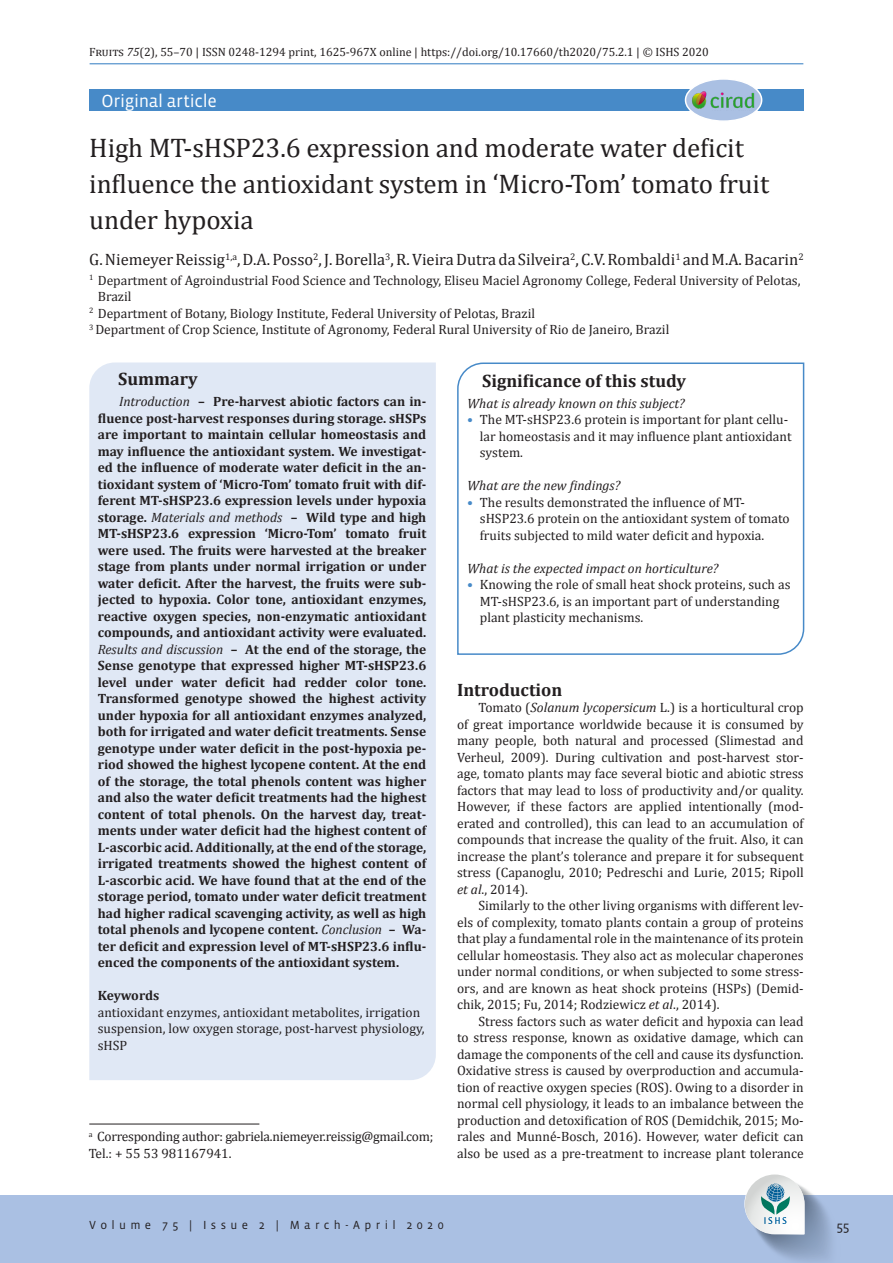
<style>
.page{position:relative;width:893px;height:1263px;background:#fff}
.page>*{position:absolute;margin:0;border:0;box-sizing:border-box;transform-origin:0 0}
.E1_titel{font:27px/36px "Cambria";letter-spacing:-.005em;color:#231f20}
.E5_kop_12{font:700 18px "Cambria";color:#231f20}
.E2_Diap_kop{font:18px "Vista Sans OT";letter-spacing:-.02em;color:#fff}
.E2_auteurs{font:16.5px "Cambria";color:#231f20}
.E2_sum_tekst{font:700 13.5px/16.5px "Cambria";color:#231f20;text-align:justify}
.E4_tekst_inspringen{font:13.5px/16.5px "Cambria";color:#231f20;text-align:justify}
.E3_tekst_niet_inspri{font:13.5px/16.5px "Cambria";color:#231f20}
.E8_tekst_bullits{font:13.5px/16.5px "Cambria";color:#231f20}
.E9_tekst_bullits_cur{font:italic 13.5px "Cambria";color:#231f20}
.E3_tekst_niet_inspri-2{font:13.5px "Cambria";letter-spacing:-.02em;color:#231f20}
.E6_kop_9_vet{font:700 13.5px "Cambria";letter-spacing:-.015em;color:#231f20}
.t1{font:13.5px "Vista Sans OT";color:#231f20}
.E2_Header{font:12px "Cambria";color:#231f20}
.t2{font:12px "Vista Sans OT";letter-spacing:.365em;color:#231f20}
.s1{font-style:italic}
.s2{font-weight:400;font-style:italic}
.s3{color:#478ac8}
</style>
<div class="page">
<div style="left:0;top:1195px;width:893px;height:68px;background:#aac0e3"></div>
<svg style="left:744px;top:1174px;width:88px;height:87px"></svg>
<hr style="left:90px;top:63px;width:713px;height:1px;background:#478ac8">
<div style="left:89px;top:89px;width:715px;height:22px;background:#478ac8"></div>
<div style="left:89px;top:362px;width:347px;height:718px;background:#e0e8f5"></div>
<div style="left:685px;top:79px;width:77px;height:42px;background:#aac0e3;border-radius:50%"></div>
<img style="left:689px;top:90px;width:70px;height:20px">
<div style="left:685px;top:78px;width:77px;height:44px;border:2px solid #fff;border-radius:50%"></div>
<svg style="left:457px;top:362px;width:348px;height:293px"></svg>
<hr style="left:89px;top:1124px;width:170px;height:1px;background:#231f20">
<p class="E2_Header" style="left:89px;top:45px;width:621px">Fruits <span class="s1">75</span>(2), 55–70 | ISSN 0248-1294 print, 1625-967X online | https://doi.org/10.17660/th2020/75.2.1 | © ISHS 2020</p>
<p class="E2_Diap_kop" style="left:101px;top:91px;width:117px">Original article</p>
<p class="E1_titel" style="left:89px;top:130px;width:681px">High MT-sHSP23.6 expression and moderate water deficit influence the antioxidant system in ‘Micro-Tom’ tomato fruit under hypoxia</p>
<p class="E2_auteurs" style="left:89px;top:249px;width:716px">G.NiemeyerReissig<sup>1,a</sup>, D.A.Posso<sup>2</sup>, J.Borella<sup>3</sup>, R.VieiraDutrada Silveira<sup>2</sup>, C.V.Rombaldi<sup>1</sup> and M.A.Bacarin<sup>2</sup></p>
<p class="E3_tekst_niet_inspri" style="left:98px;top:272px;width:704px;text-indent:-8px"><sup>1</sup> Department of Agroindustrial Food Science and Technology, Eliseu Maciel Agronomy College, Federal University of Pelotas,<br>Brazil</p>
<p class="E3_tekst_niet_inspri" style="left:89px;top:305px;width:447px"><sup>2</sup> Department of Botany, Biology Institute, Federal University of Pelotas, Brazil</p>
<p class="E3_tekst_niet_inspri" style="left:89px;top:321px;width:582px"><sup>3</sup> Department of Crop Science, Institute of Agronomy, Federal Rural University of Rio de Janeiro, Brazil</p>
<p class="E5_kop_12" style="left:118px;top:368px;width:81px">Summary</p>
<p class="E2_sum_tekst" style="left:98px;top:393px;width:330px;text-indent:21px"><span class="s2">Introduction</span> – Pre-harvest abiotic factors can in&shy;fluence post-harvest responses during storage. sHSPs are important to maintain cellular homeostasis and may influence the antioxidant system. We investigat&shy;ed the influence of moderate water deficit in the an&shy;tioxidant system of ‘Micro-Tom’ tomato fruit with dif&shy;ferent MT-sHSP23.6 expression levels under hypoxia storage. <span class="s2">Materials and methods</span> – Wild type and high MT-sHSP23.6 expression ‘Micro-Tom’ tomato fruit were used. The fruits were harvested at the breaker stage from plants under normal irrigation or under water deficit. After the harvest, the fruits were sub&shy;jected to hypoxia. Color tone, antioxidant enzymes, reactive oxygen species, non-enzymatic antioxidant compounds, and antioxidant activity were evaluated.<br><span class="s2">Results and discussion</span> – At the end of the storage, the Sense genotype that expressed higher MT-sHSP23.6 level under water deficit had redder color tone.<br>Transformed genotype showed the highest activity under hypoxia for all antioxidant enzymes analyzed, both for irrigated and water deficit treatments. Sense genotype under water deficit in the post-hypoxia pe&shy;riod showed the highest lycopene content. At the end of the storage, the total phenols content was higher and also the water deficit treatments had the highest content of total phenols. On the harvest day, treat&shy;ments under water deficit had the highest content of L-ascorbic acid. Additionally, at the end of the storage, irrigated treatments showed the highest content of L-ascorbic acid. We have found that at the end of the storage period, tomato under water deficit treatment had higher radical scavenging activity, as well as high total phenols and lycopene content. <span class="s2">Conclusion</span> – Wa&shy;ter deficit and expression level of MT-sHSP23.6 influ&shy;enced the components of the antioxidant system.</p>
<p class="E6_kop_9_vet" style="left:98px;top:987px;width:63px">Keywords</p>
<p class="E3_tekst_niet_inspri" style="left:98px;top:1004px;width:328px">antioxidant enzymes, antioxidant metabolites, irrigation suspension, low oxygen storage, post-harvest physiology, sHSP</p>
<p class="E3_tekst_niet_inspri-2" style="left:89px;top:1128px;width:346px"><sup>a</sup> Corresponding author: gabriela.niemeyer.reissig@gmail.com;</p>
<p class="E3_tekst_niet_inspri" style="left:89px;top:1145px;width:144px">Tel.: + 55 53 981167941.</p>
<p class="E5_kop_12" style="left:482px;top:369px;width:205px">Significance of this study</p>
<p class="E9_tekst_bullits_cur" style="left:467px;top:395px;width:219px">What is already known on this subject?</p>
<p class="E8_tekst_bullits" style="left:480px;top:411px;width:313px;text-indent:-13px"><span class="s3">•</span> The MT-sHSP23.6 protein is important for plant cellu&shy;lar homeostasis and it may influence plant antioxidant system.</p>
<p class="E9_tekst_bullits_cur" style="left:467px;top:477px;width:155px">What are the new findings?</p>
<p class="E8_tekst_bullits" style="left:480px;top:494px;width:311px;text-indent:-13px"><span class="s3">•</span> The results demonstrated the influence of MT&shy;sHSP23.6 protein on the antioxidant system of tomato fruits subjected to mild water deficit and hypoxia.</p>
<p class="E9_tekst_bullits_cur" style="left:467px;top:560px;width:253px">What is the expected impact on horticulture?</p>
<p class="E8_tekst_bullits" style="left:480px;top:576px;width:312px;text-indent:-13px"><span class="s3">•</span> Knowing the role of small heat shock proteins, such as<br>MT-sHSP23.6, is an important part of understanding plant plasticity mechanisms.</p>
<p class="E5_kop_12" style="left:457px;top:678px;width:107px">Introduction</p>
<p class="E4_tekst_inspringen" style="left:457px;top:699px;width:348px;text-indent:21px">Tomato (<span class="s1">Solanum lycopersicum</span> L.) is a horticultural crop of great importance worldwide because it is consumed by many people, both natural and processed (Slimestad and Verheul, 2009). During cultivation and post-harvest stor&shy;age, tomato plants may face several biotic and abiotic stress factors that may lead to loss of productivity and/or quality.<br>However, if these factors are applied intentionally (mod&shy;erated and controlled), this can lead to an accumulation of compounds that increase the quality of the fruit. Also, it can increase the plant’s tolerance and prepare it for subsequent stress (Capanoglu, 2010; Pedreschi and Lurie, 2015; Ripoll <span class="s1">et al</span>., 2014).</p>
<p class="E4_tekst_inspringen" style="left:457px;top:897px;width:348px;text-indent:21px">Similarly to the other living organisms with different lev&shy;els of complexity, tomato plants contain a group of proteins that play a fundamental role in the maintenance of its protein cellular homeostasis. They also act as molecular chaperones under normal conditions, or when subjected to some stress&shy;ors, and are known as heat shock proteins (HSPs) (Demid&shy;chik, 2015; Fu, 2014; Rodziewicz <span class="s1">et al</span>., 2014).</p>
<p class="E4_tekst_inspringen" style="left:457px;top:1013px;width:348px;text-indent:21px">Stress factors such as water deficit and hypoxia can lead to stress response, known as oxidative damage, which can damage the components of the cell and cause its dysfunction.<br>Oxidative stress is caused by overproduction and accumula&shy;tion of reactive oxygen species (ROS). Owing to a disorder in normal cell physiology, it leads to an imbalance between the production and detoxification of ROS (Demidchik, 2015; Mo&shy;rales and Munné-Bosch, 2016). However, water deficit can also be used as a pre-treatment to increase plant tolerance</p>
<p class="t2" style="left:89px;top:1219px;width:356px">Volume 75 | Issue 2 | March-April 2020</p>
<p class="t1" style="left:836px;top:1219px;width:15px">55</p>
</div>
